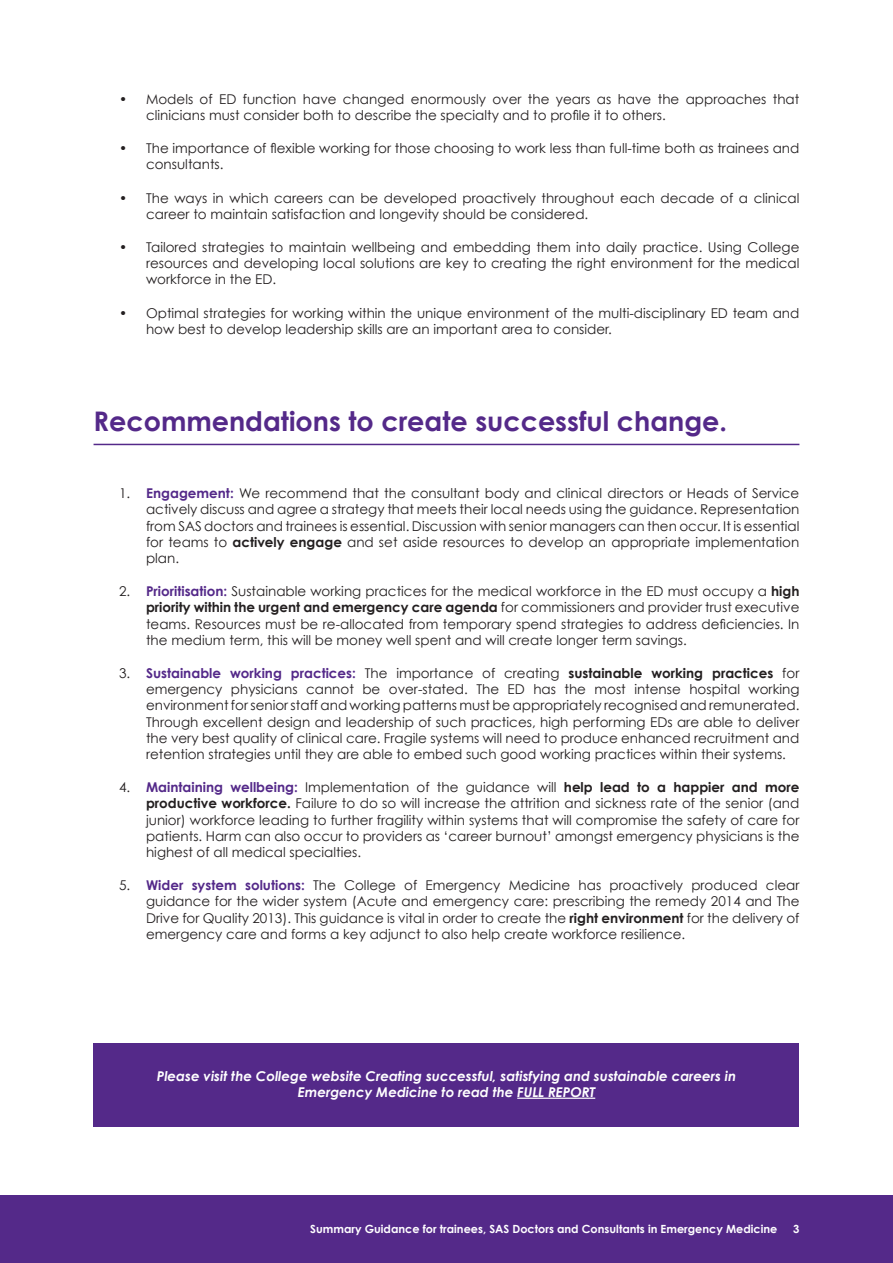
<style>
.page{position:relative;width:893px;height:1263px;background:#fff}
.page>*{position:absolute;margin:0;border:0;box-sizing:border-box;transform-origin:0 0}
.t1{font:700 27px "Century Gothic";color:#542989}
.t2{font:13.5px/16.2px "Century Gothic";color:#231f20;text-align:justify}
.t3{font:italic 700 13.5px/16.2px "Century Gothic";color:#fff;text-align:center}
.t4{font:700 11.25px "Century Gothic";color:#fff}
.s1{font-weight:700;color:#542989}
.s2{font-weight:700}
</style>
<div class="page">
<div style="left:0;top:1195px;width:893px;height:68px;background:#542989"></div>
<hr style="left:94px;top:444px;width:705px;height:1px;background:#542989">
<div style="left:94px;top:1044px;width:705px;height:83px;background:#542989"></div>
<hr style="left:517px;top:1097px;width:78px;height:2px;background:#fff">
<p class="t2" style="left:146px;top:90px;width:655px;text-indent:-27px">• Models of ED function have changed enormously over the years as have the approaches that clinicians must consider both to describe the specialty and to profile it to others.</p>
<p class="t2" style="left:146px;top:140px;width:655px;text-indent:-27px">• The importance of flexible working for those choosing to work less than full-time both as trainees and consultants.</p>
<p class="t2" style="left:146px;top:189px;width:655px;text-indent:-27px">• The ways in which careers can be developed proactively throughout each decade of a clinical career to maintain satisfaction and longevity should be considered.</p>
<p class="t2" style="left:146px;top:239px;width:655px;text-indent:-27px">• Tailored strategies to maintain wellbeing and embedding them into daily practice. Using College resources and developing local solutions are key to creating the right environment for the medical workforce in the ED.</p>
<p class="t2" style="left:146px;top:304px;width:655px;text-indent:-27px">• Optimal strategies for working within the unique environment of the multi-disciplinary ED team and how best to develop leadership skills are an important area to consider.</p>
<h1 class="t1" style="left:94px;top:404px;width:635px">Recommendations to create successful change.</h1>
<p class="t2" style="left:146px;top:485px;width:655px;text-indent:-27px">1. <span class="s1">Engagement:</span> We recommend that the consultant body and clinical directors or Heads of Service actively discuss and agree a strategy that meets their local needs using the guidance. Representation from SAS doctors and trainees is essential. Discussion with senior managers can then occur. It is essential for teams to <span class="s2">actively engage</span> and set aside resources to develop an appropriate implementation plan.</p>
<p class="t2" style="left:146px;top:583px;width:655px;text-indent:-27px">2. <span class="s1">Prioritisation:</span> Sustainable working practices for the medical workforce in the ED must occupy a <span class="s2">high priority within the urgent and emergency care agenda</span> for commissioners and provider trust executive teams. Resources must be re-allocated from temporary spend strategies to address deficiencies. In the medium term, this will be money well spent and will create longer term savings.</p>
<p class="t2" style="left:146px;top:665px;width:655px;text-indent:-27px">3. <span class="s1">Sustainable working practices:</span> The importance of creating <span class="s2">sustainable working practices</span> for emergency physicians cannot be over-stated. The ED has the most intense hospital working environment for senior staff and working patterns must be appropriately recognised and remunerated.<br>Through excellent design and leadership of such practices, high performing EDs are able to deliver the very best quality of clinical care. Fragile systems will need to produce enhanced recruitment and retention strategies until they are able to embed such good working practices within their systems.</p>
<p class="t2" style="left:146px;top:779px;width:655px;text-indent:-27px">4. <span class="s1">Maintaining wellbeing:</span> Implementation of the guidance will <span class="s2">help lead to a happier and more productive workforce.</span> Failure to do so will increase the attrition and sickness rate of the senior (and junior) workforce leading to further fragility within systems that will compromise the safety of care for patients. Harm can also occur to providers as ‘career burnout’ amongst emergency physicians is the highest of all medical specialties.</p>
<p class="t2" style="left:146px;top:877px;width:655px;text-indent:-27px">5. <span class="s1">Wider system solutions:</span> The College of Emergency Medicine has proactively produced clear guidance for the wider system (Acute and emergency care: prescribing the remedy 2014 and The Drive for Quality 2013). This guidance is vital in order to create the <span class="s2">right environment</span> for the delivery of emergency care and forms a key adjunct to also help create workforce resilience.</p>
<p class="t3" style="left:157px;top:1067px;width:581px">Please visit the College website Creating successful, satisfying and sustainable careers in<br>Emergency Medicine to read the full rEPort</p>
<p class="t4" style="left:310px;top:1222px;width:469px">Summary Guidance for trainees, SAS Doctors and Consultants in Emergency Medicine</p>
<p class="t4" style="left:793px;top:1222px;width:8px">3</p>
</div>
